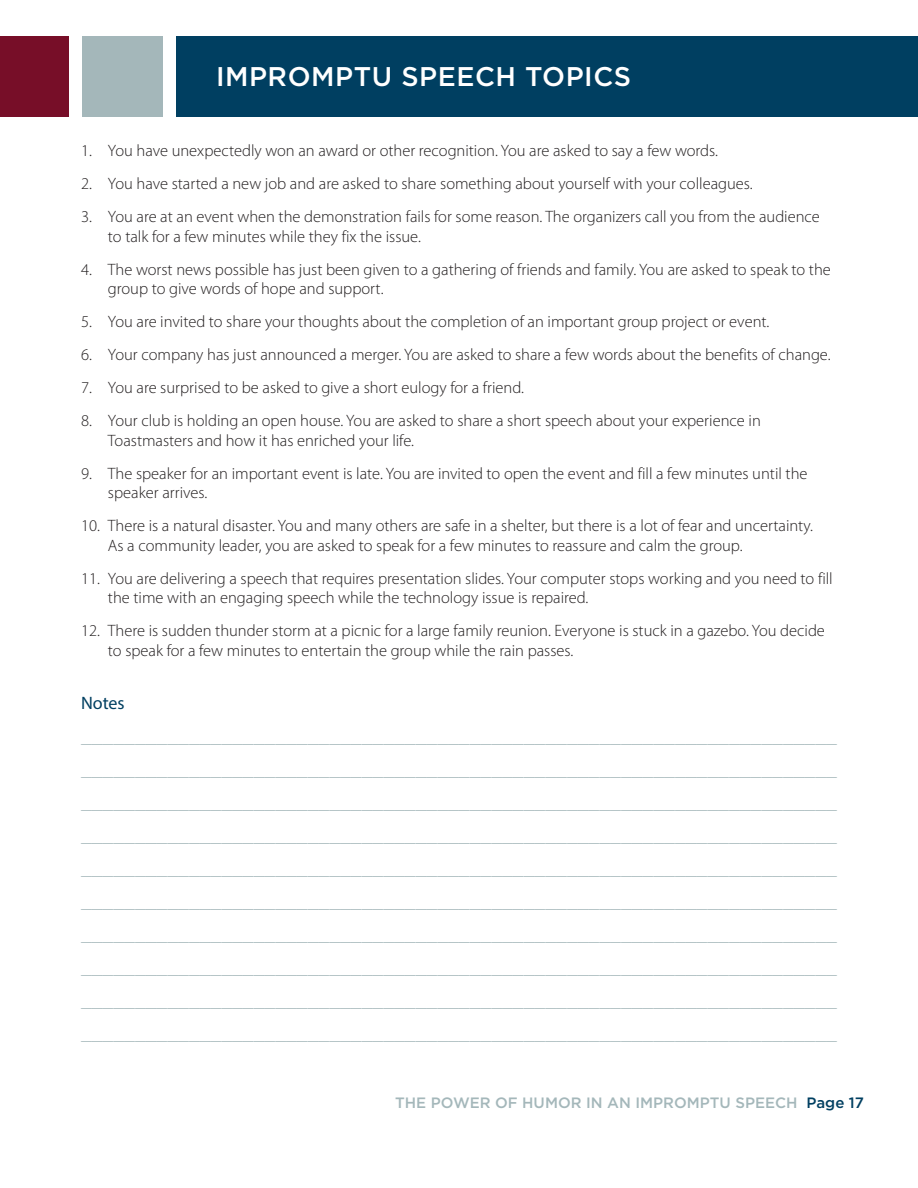
<style>
.page{position:relative;width:918px;height:1188px;background:#fff}
.page>*{position:absolute;margin:0;border:0;box-sizing:border-box;transform-origin:0 0}
.t1{font:500 27px "Gotham";letter-spacing:.02em;color:#fff}
.t2{font:300 18px/33px "Gotham";color:#a4b7ba;text-align:justify}
.t3{font:18px "Myriad Pro";color:#003f61}
.t4{font:300 16.5px/19.5px "Myriad Pro";color:#231f20}
.t5{font:500 15px "Gotham";color:#a4b7ba}
.s1{color:#003f61}
</style>
<div class="page">
<div style="left:82px;top:36px;width:81px;height:81px;background:#a4b7ba"></div>
<div style="left:176px;top:36px;width:742px;height:81px;background:#003f61"></div>
<div style="left:0;top:36px;width:68px;height:81px;background:#770e28"></div>
<h1 class="t1" style="left:216px;top:65px;width:417px">IMPROMPTU SPEECH TOPICS</h1>
<p class="t4" style="left:81px;top:142px;width:639px">1. You have unexpectedly won an award or other recognition. You are asked to say a few words.</p>
<p class="t4" style="left:81px;top:175px;width:673px">2. You have started a new job and are asked to share something about yourself with your colleagues.</p>
<p class="t4" style="left:108px;top:208px;width:713px;text-indent:-27px">3. You are at an event when the demonstration fails for some reason. The organizers call you from the audience to talk for a few minutes while they fix the issue.</p>
<p class="t4" style="left:108px;top:261px;width:724px;text-indent:-27px">4. The worst news possible has just been given to a gathering of friends and family. You are asked to speak to the group to give words of hope and support.</p>
<p class="t4" style="left:81px;top:314px;width:690px">5. You are invited to share your thoughts about the completion of an important group project or event.</p>
<p class="t4" style="left:81px;top:347px;width:751px">6. Your company has just announced a merger. You are asked to share a few words about the benefits of change.</p>
<p class="t4" style="left:81px;top:380px;width:445px">7. You are surprised to be asked to give a short eulogy for a friend.</p>
<p class="t4" style="left:108px;top:413px;width:654px;text-indent:-27px">8. Your club is holding an open house. You are asked to share a short speech about your experience in<br>Toastmasters and how it has enriched your life.</p>
<p class="t4" style="left:108px;top:465px;width:701px;text-indent:-27px">9. The speaker for an important event is late. You are invited to open the event and fill a few minutes until the speaker arrives.</p>
<p class="t4" style="left:108px;top:518px;width:707px;text-indent:-27px">10. There is a natural disaster. You and many others are safe in a shelter, but there is a lot of fear and uncertainty.<br>As a community leader, you are asked to speak for a few minutes to reassure and calm the group.</p>
<p class="t4" style="left:108px;top:570px;width:726px;text-indent:-27px">11. You are delivering a speech that requires presentation slides. Your computer stops working and you need to fill the time with an engaging speech while the technology issue is repaired.</p>
<p class="t4" style="left:108px;top:623px;width:718px;text-indent:-27px">12. There is sudden thunder storm at a picnic for a large family reunion. Everyone is stuck in a gazebo. You decide to speak for a few minutes to entertain the group while the rain passes.</p>
<p class="t3" style="left:81px;top:696px;width:45px">Notes</p>
<p class="t2" style="left:81px;top:720px;width:758px">______________________________________________________________________ ______________________________________________________________________ ______________________________________________________________________ ______________________________________________________________________ ______________________________________________________________________ ______________________________________________________________________ ______________________________________________________________________ ______________________________________________________________________ ______________________________________________________________________ ______________________________________________________________________</p>
<p class="t5" style="left:395px;top:1096px;width:470px">THE POWER OF HUMOR IN AN IMPROMPTU SPEECH <span class="s1">Page 17</span></p>
</div>
